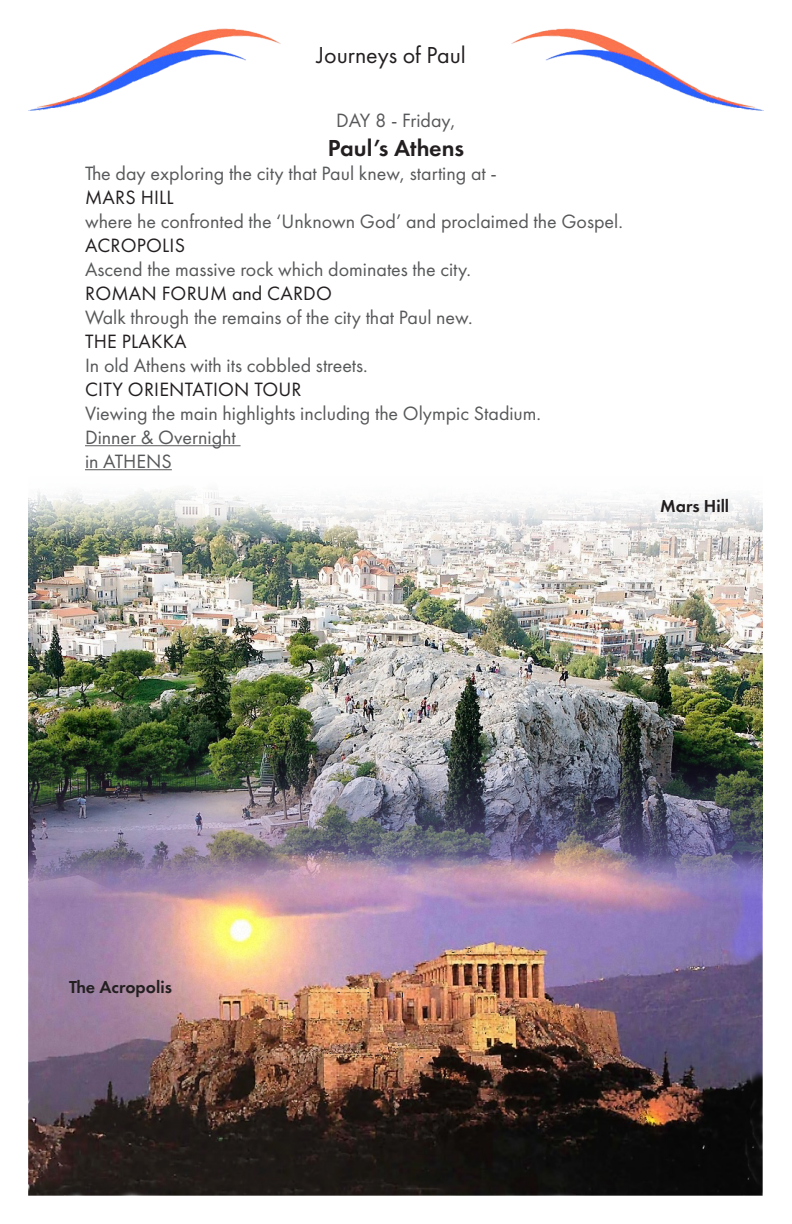
<style>
.page{position:relative;width:792px;height:1224px;background:#fff}
.page>*{position:absolute;margin:0;border:0;box-sizing:border-box;transform-origin:0 0}
.t1{font:24px "Futura PT";color:#231f20}
.t2{font:600 24px "Futura PT";color:#231f20}
.t3{font:20px "Futura PT";color:#57585a}
.t4{font:20px "Futura PT";letter-spacing:.01em;color:#231f20}
.t5{font:600 18px "Futura PT";color:#231f20}
</style>
<div class="page">
<img style="left:28px;top:28px;width:252px;height:83px">
<img style="left:512px;top:28px;width:252px;height:83px">
<hr style="left:85px;top:445px;width:156px;height:1px;background:#57585a">
<hr style="left:85px;top:469px;width:87px;height:1px;background:#57585a">
<img style="left:28px;top:489px;width:735px;height:428px">
<img style="left:28px;top:701px;width:734px;height:495px">
<p class="t1" style="left:317px;top:40px;width:151px">Journeys of Paul</p>
<p class="t3" style="left:336px;top:108px;width:121px">DAY 8 - Friday,</p>
<p class="t2" style="left:328px;top:133px;width:138px">Paul’s Athens</p>
<p class="t3" style="left:85px;top:161px;width:413px">The day exploring the city that Paul knew, starting at -</p>
<p class="t4" style="left:85px;top:185px;width:90px">MARS HILL</p>
<p class="t3" style="left:85px;top:209px;width:539px">where he confronted the ‘Unknown God’ and proclaimed the Gospel.</p>
<p class="t4" style="left:85px;top:233px;width:101px">ACROPOLIS</p>
<p class="t3" style="left:85px;top:257px;width:388px">Ascend the massive rock which dominates the city.</p>
<p class="t4" style="left:85px;top:281px;width:248px">ROMAN FORUM and CARDO</p>
<p class="t3" style="left:85px;top:305px;width:389px">Walk through the remains of the city that Paul new.</p>
<p class="t4" style="left:85px;top:329px;width:103px">THE PLAKKA</p>
<p class="t3" style="left:85px;top:353px;width:284px">In old Athens with its cobbled streets.</p>
<p class="t4" style="left:85px;top:377px;width:218px">CITY ORIENTATION TOUR</p>
<p class="t3" style="left:85px;top:401px;width:458px">Viewing the main highlights including the Olympic Stadium.</p>
<p class="t3" style="left:85px;top:425px;width:152px">Dinner &amp; Overnight</p>
<p class="t3" style="left:85px;top:449px;width:88px">in ATHENS</p>
<p class="t5" style="left:660px;top:495px;width:71px">Mars Hill</p>
<p class="t5" style="left:69px;top:976px;width:104px">The Acropolis</p>
</div>
